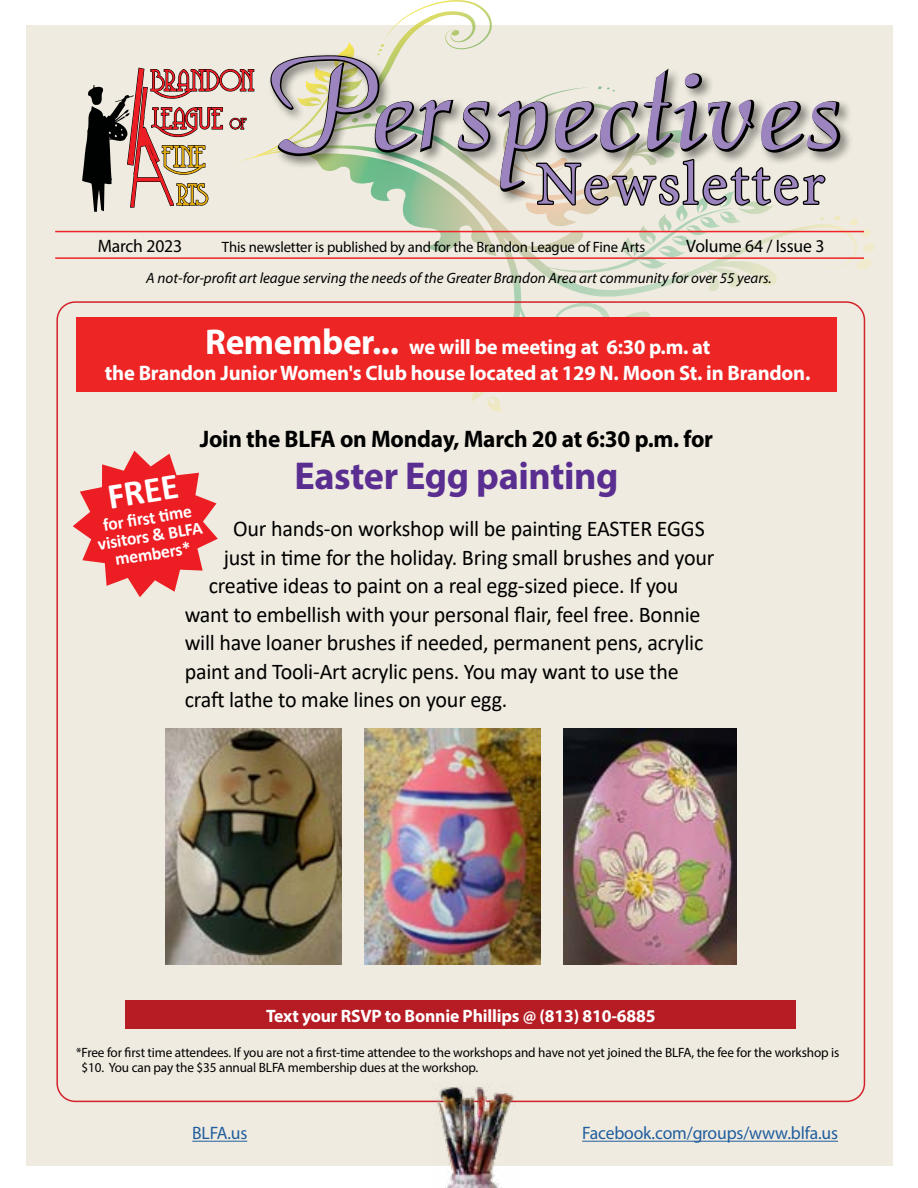
<style>
.page{position:relative;width:918px;height:1188px;background:#fff}
.page>*{position:absolute;margin:0;border:0;box-sizing:border-box;transform-origin:0 0}
.t1{font:700 39px "Myriad Pro";letter-spacing:-.01em;color:#5a2e91}
.t2{font:700 36.9px "Calibri";color:#fff}
.t3{font:700 24px "Myriad Pro";letter-spacing:-.01em;color:#000}
.t4{font:22.5px "Calibri";letter-spacing:-.01em;color:#000}
.t5{font:700 21px/25.5px "Myriad Pro";letter-spacing:-.01em;color:#fff;text-align:center}
.t6{font:700 18px "Myriad Pro";letter-spacing:-.01em;color:#fff}
.t7{font:18px "Myriad Pro";letter-spacing:-.01em;color:#215e9e}
.t8{font:700 18px/18px "Calibri";color:#fff;text-align:center}
.t9{font:18px "Myriad Pro";letter-spacing:-.01em;color:#000}
.t10{font:italic 15px "Myriad Pro";color:#000}
.t11{font:15px "Myriad Pro";letter-spacing:-.01em;color:#000}
.t12{font:13.5px/15px "Myriad Pro";letter-spacing:-.01em;color:#000}
.s1{font-size:36px}
</style>
<div class="page">
<div style="left:26px;top:25px;width:866px;height:1140px;background:#efebe0"></div>
<svg style="left:304px;top:204px;width:556px;height:192px"></svg>
<div style="left:268px;top:53px;width:586px;height:151px;background:#000;opacity:.47"></div>
<svg style="left:269px;top:54px;width:573px;height:139px"></svg>
<hr style="left:55px;top:257px;width:809px;height:2px;background:#ee2525">
<hr style="left:55px;top:231px;width:809px;height:1px;background:#ee2525">
<svg style="left:82px;top:67px;width:173px;height:166px"></svg>
<svg style="left:272px;top:56px;width:565px;height:133px"></svg>
<svg style="left:535px;top:156px;width:292px;height:51px"></svg>
<svg style="left:73px;top:451px;width:145px;height:146px"></svg>
<hr style="left:192px;top:1141px;width:55px;height:1px;background:#215e9e">
<hr style="left:582px;top:1141px;width:256px;height:1px;background:#215e9e">
<div style="left:126px;top:1001px;width:670px;height:28px;background:#b61c24"></div>
<img style="left:433px;top:1086px;width:85px;height:102px">
<div style="left:76px;top:318px;width:761px;height:74px;background:#ee2525"></div>
<img style="left:564px;top:728px;width:172px;height:237px">
<img style="left:364px;top:728px;width:176px;height:237px">
<img style="left:166px;top:728px;width:176px;height:237px">
<p class="t9" style="left:98px;top:235px;width:86px">March 2023</p>
<p class="t11" style="left:222px;top:237px;width:425px">This newsletter is published by and for the Brandon League of Fine Arts</p>
<p class="t9" style="left:686px;top:235px;width:140px">Volume 64 / Issue 3</p>
<p class="t10" style="left:146px;top:269px;width:627px">A not-for-profit art league serving the needs of the Greater Brandon Area art community for over 55 years.</p>
<p class="t5" style="left:105px;top:333px;width:707px"><span class="s1">Remember...</span> we will be meeting at 6:30 p.m. at<br>the Brandon Junior Women's Club house located at 129 N. Moon St. in Brandon.</p>
<p class="t3" style="left:200px;top:424px;width:515px">Join the BLFA on Monday, March 20 at 6:30 p.m. for</p>
<h1 class="t1" style="left:294px;top:451px;width:326px">Easter Egg painting</h1>
<h2 class="t2" style="left:104px;top:471px;width:73px;rotate:-9deg">FREE</h2>
<p class="t8" style="left:94px;top:517px;width:107px;rotate:-9deg">for fi rst ti me visitors &amp; BLFA members*</p>
<p class="t4" style="left:233px;top:513px;width:473px">Our hands-on workshop will be painting EASTER EGGS</p>
<p class="t4" style="left:224px;top:542px;width:492px">just in time for the holiday. Bring small brushes and your</p>
<p class="t4" style="left:209px;top:570px;width:471px">creative ideas to paint on a real egg-sized piece. If you</p>
<p class="t4" style="left:185px;top:599px;width:517px">want to embellish with your personal flair, feel free. Bonnie</p>
<p class="t4" style="left:185px;top:627px;width:520px">will have loaner brushes if needed, permanent pens, acrylic</p>
<p class="t4" style="left:185px;top:656px;width:496px">paint and Tooli-Art acrylic pens. You may want to use the</p>
<p class="t4" style="left:185px;top:684px;width:324px">craft lathe to make lines on your egg.</p>
<p class="t6" style="left:266px;top:1004px;width:391px">Text your RSVP to Bonnie Phillips @ (813) 810-6885</p>
<p class="t12" style="left:81px;top:1044px;width:760px;text-indent:-5px">*Free for first time attendees. If you are not a first-time attendee to the workshops and have not yet joined the BLFA, the fee for the workshop is $10. You can pay the $35 annual BLFA membership dues at the workshop.</p>
<p class="t7" style="left:192px;top:1122px;width:57px">BLFA.us</p>
<p class="t7" style="left:582px;top:1122px;width:257px">Facebook.com/groups/www.blfa.us</p>
</div>
